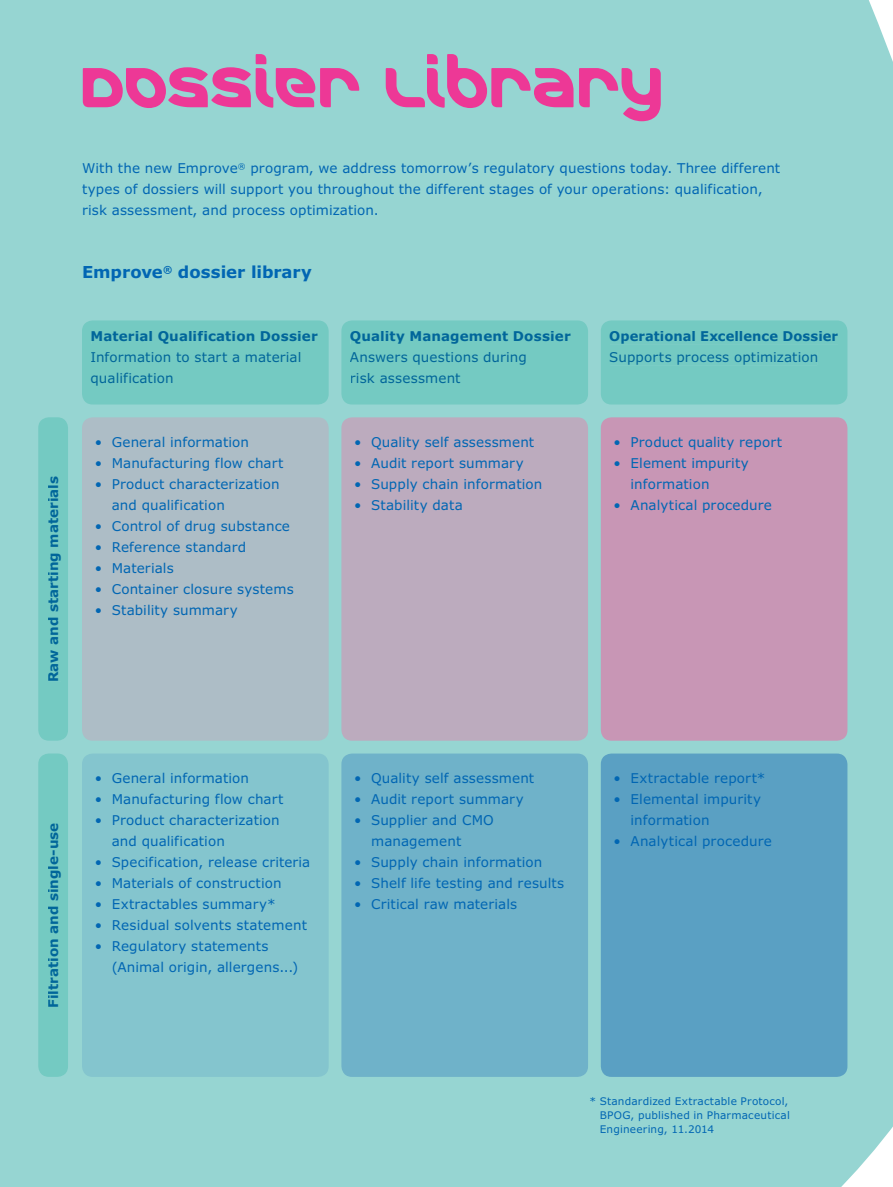
<style>
.page{position:relative;width:893px;height:1187px;background:#fff}
.page>*{position:absolute;margin:0;border:0;box-sizing:border-box;transform-origin:0 0}
.t1{font:57px "Merck";color:#ed3896}
.t2{font:700 16.5px "Verdana Pro";color:#0166b3}
.t3{font:13.5px/21px "Verdana Pro";letter-spacing:.01em;color:#0166b3}
.t4{font:700 13.5px "Verdana Pro";letter-spacing:.005em;color:#01669a}
.t5{font:13.5px/21px "Verdana Pro";letter-spacing:.01em;color:#01669a}
.t6{font:10.5px/14px "Verdana Pro";letter-spacing:.015em;color:#0166b3}
</style>
<div class="page">
<div style="left:0;top:0;width:893px;height:1186px;background:#96d5d2"></div>
<div style="left:38px;top:417px;width:30px;height:323px;background:#74cac2"></div>
<div style="left:48px;top:476px;width:13px;height:205px;background:#74cac2"></div>
<div style="left:82px;top:417px;width:247px;height:323px;background:#adbdc6;border-radius:11px"></div>
<div style="left:341px;top:417px;width:247px;height:323px;background:#bcabbe;border-radius:11px"></div>
<div style="left:601px;top:417px;width:246px;height:323px;background:#c896b5;border-radius:11px"></div>
<div style="left:38px;top:753px;width:30px;height:323px;background:#74cac2"></div>
<div style="left:48px;top:823px;width:13px;height:183px;background:#74cac2"></div>
<div style="left:82px;top:753px;width:247px;height:323px;background:#84c5ce;border-radius:11px"></div>
<div style="left:341px;top:753px;width:247px;height:323px;background:#6fb2c9;border-radius:11px"></div>
<div style="left:601px;top:753px;width:246px;height:323px;background:#5aa0c3;border-radius:11px"></div>
<div style="left:601px;top:320px;width:246px;height:84px;background:#74cac2"></div>
<div style="left:610px;top:331px;width:228px;height:13px;background:#74cac2"></div>
<div style="left:610px;top:352px;width:207px;height:13px;background:#74cac2"></div>
<div style="left:341px;top:320px;width:247px;height:84px;background:#74cac2"></div>
<div style="left:351px;top:331px;width:219px;height:13px;background:#74cac2"></div>
<div style="left:350px;top:352px;width:177px;height:13px;background:#74cac2"></div>
<div style="left:351px;top:373px;width:109px;height:10px;background:#74cac2"></div>
<div style="left:82px;top:320px;width:247px;height:84px;background:#74cac2"></div>
<div style="left:92px;top:331px;width:225px;height:13px;background:#74cac2"></div>
<div style="left:91px;top:352px;width:210px;height:10px;background:#74cac2"></div>
<div style="left:91px;top:373px;width:82px;height:13px;background:#74cac2"></div>
<p class="t4" style="left:45px;top:682px;width:208px;rotate:-90deg">Raw and starting materials</p>
<h1 class="t1" style="left:82px;top:54px;width:583px">DOSSIER LIBRARY</h1>
<p class="t3" style="left:82px;top:158px;width:700px">With the new Emprove<sup>®</sup> program, we address tomorrow’s regulatory questions today. Three different types of dossiers will support you throughout the different stages of your operations: qualification, risk assessment, and process optimization.</p>
<p class="t2" style="left:82px;top:262px;width:231px">Emprove<sup>®</sup> dossier library</p>
<p class="t4" style="left:91px;top:328px;width:229px">Material Qualification Dossier</p>
<p class="t5" style="left:91px;top:347px;width:212px">Information to start a material qualification</p>
<p class="t3" style="left:95px;top:431px;width:156px">• General information</p>
<p class="t3" style="left:95px;top:452px;width:190px">• Manufacturing flow chart</p>
<p class="t3" style="left:112px;top:473px;width:170px;text-indent:-17px">• Product characterization and qualification</p>
<p class="t3" style="left:95px;top:515px;width:197px">• Control of drug substance</p>
<p class="t3" style="left:95px;top:536px;width:153px">• Reference standard</p>
<p class="t3" style="left:95px;top:557px;width:80px">• Materials</p>
<p class="t3" style="left:95px;top:578px;width:200px">• Container closure systems</p>
<p class="t3" style="left:95px;top:599px;width:144px">• Stability summary</p>
<p class="t4" style="left:350px;top:328px;width:222px">Quality Management Dossier</p>
<p class="t5" style="left:350px;top:347px;width:178px">Answers questions during risk assessment</p>
<p class="t3" style="left:354px;top:431px;width:182px">• Quality self assessment</p>
<p class="t3" style="left:354px;top:452px;width:171px">• Audit report summary</p>
<p class="t3" style="left:354px;top:473px;width:190px">• Supply chain information</p>
<p class="t3" style="left:354px;top:494px;width:110px">• Stability data</p>
<p class="t4" style="left:609px;top:328px;width:230px">Operational Excellence Dossier</p>
<p class="t5" style="left:609px;top:347px;width:211px">Supports process optimization</p>
<p class="t3" style="left:614px;top:431px;width:170px">• Product quality report</p>
<p class="t3" style="left:631px;top:452px;width:120px;text-indent:-17px">• Element impurity information</p>
<p class="t3" style="left:614px;top:494px;width:160px">• Analytical procedure</p>
<p class="t4" style="left:45px;top:1008px;width:187px;rotate:-90deg">Filtration and single-use</p>
<p class="t3" style="left:95px;top:767px;width:156px">• General information</p>
<p class="t3" style="left:95px;top:788px;width:190px">• Manufacturing flow chart</p>
<p class="t3" style="left:112px;top:809px;width:170px;text-indent:-17px">• Product characterization and qualification</p>
<p class="t3" style="left:95px;top:851px;width:217px">• Specification, release criteria</p>
<p class="t3" style="left:95px;top:872px;width:188px">• Materials of construction</p>
<p class="t3" style="left:95px;top:893px;width:182px">• Extractables summary*</p>
<p class="t3" style="left:95px;top:914px;width:214px">• Residual solvents statement</p>
<p class="t3" style="left:112px;top:935px;width:188px;text-indent:-17px">• Regulatory statements (Animal origin, allergens...)</p>
<p class="t3" style="left:354px;top:767px;width:182px">• Quality self assessment</p>
<p class="t3" style="left:354px;top:788px;width:171px">• Audit report summary</p>
<p class="t3" style="left:371px;top:809px;width:124px;text-indent:-17px">• Supplier and CMO management</p>
<p class="t3" style="left:354px;top:851px;width:190px">• Supply chain information</p>
<p class="t3" style="left:354px;top:872px;width:212px">• Shelf life testing and results</p>
<p class="t3" style="left:354px;top:893px;width:165px">• Critical raw materials</p>
<p class="t3" style="left:614px;top:767px;width:153px">• Extractable report*</p>
<p class="t3" style="left:631px;top:788px;width:132px;text-indent:-17px">• Elemental impurity information</p>
<p class="t3" style="left:614px;top:830px;width:160px">• Analytical procedure</p>
<p class="t6" style="left:600px;top:1094px;width:192px;text-indent:-10px">* Standardized Extractable Protocol,<br>BPOG, published in Pharmaceutical<br>Engineering, 11.2014</p>
</div>
